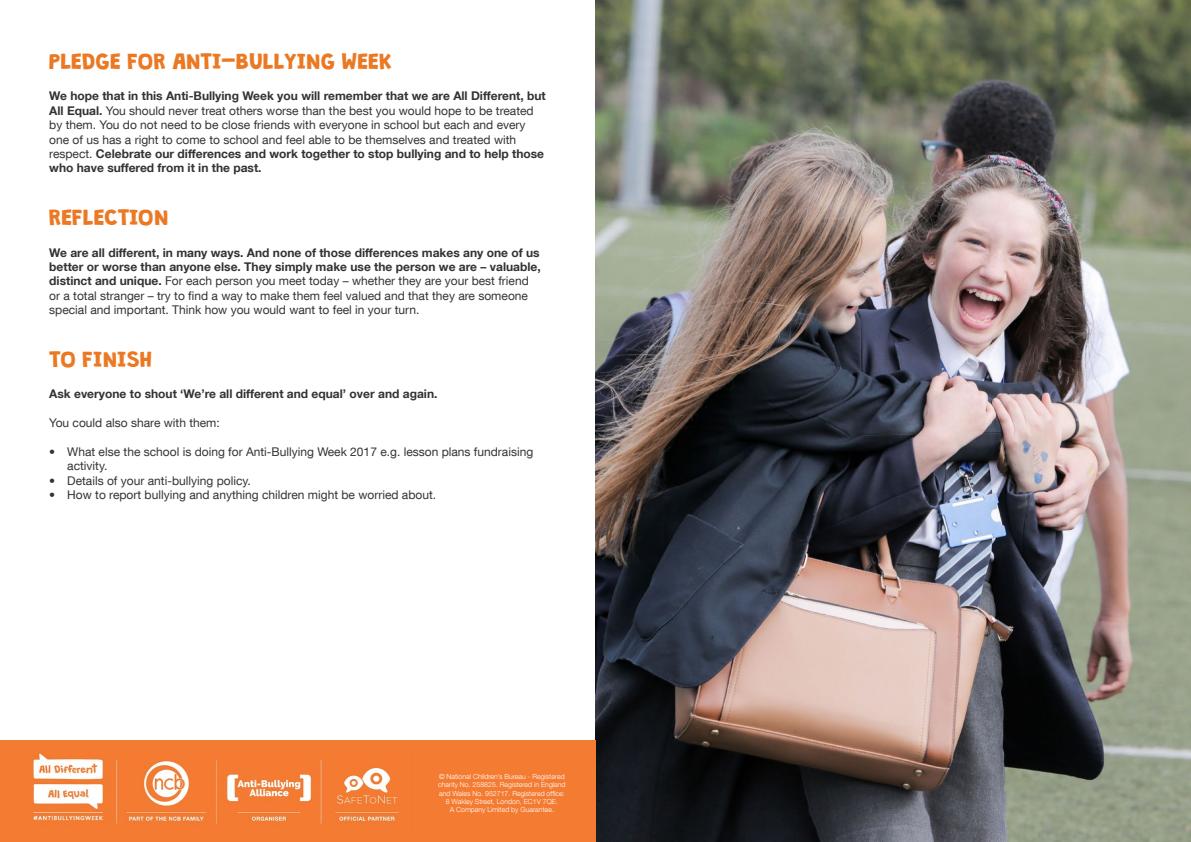
<style>
.page{position:relative;width:1191px;height:842px;background:#fff}
.page>*{position:absolute;margin:0;border:0;box-sizing:border-box;transform-origin:0 0}
.t1{font:20px "Grandstander Classic";color:#eb7924}
.t2{font:12px/14.4px "Helvetica Neue LT Com";color:#333}
.t3{font:700 12px "Helvetica Neue LT Com";color:#333}
.t4{font:300 7px/8.4px "Helvetica Neue LT Com";color:#fff;text-align:center}
.s1{font-weight:700}
</style>
<div class="page">
<img style="left:595px;top:0;width:596px;height:842px">
<div style="left:0;top:740px;width:595px;height:102px;background:#f47b32"></div>
<img style="left:32px;top:747px;width:367px;height:78px">
<h1 class="t1" style="left:49px;top:45px;width:344px">PLEDGE FOR ANTI-BULLYING WEEK</h1>
<p class="t2" style="left:49px;top:89px;width:498px"><span class="s1">We hope that in this Anti-Bullying Week you will remember that we are All Different, but All Equal.</span> You should never treat others worse than the best you would hope to be treated by them. You do not need to be close friends with everyone in school but each and every one of us has a right to come to school and feel able to be themselves and treated with respect. <span class="s1">Celebrate our differences and work together to stop bullying and to help those who have suffered from it in the past.</span></p>
<h1 class="t1" style="left:49px;top:201px;width:121px">REFLECTION</h1>
<p class="t2" style="left:49px;top:245px;width:493px"><span class="s1">We are all different, in many ways. And none of those differences makes any one of us better or worse than anyone else. They simply make use the person we are – valuable, distinct and unique.</span> For each person you meet today – whether they are your best friend or a total stranger – try to find a way to make them feel valued and that they are someone special and important. Think how you would want to feel in your turn.</p>
<h1 class="t1" style="left:49px;top:343px;width:105px">TO FINISH</h1>
<p class="t3" style="left:49px;top:386px;width:390px">Ask everyone to shout ‘We’re all different and equal’ over and again.</p>
<p class="t2" style="left:49px;top:415px;width:172px">You could also share with them:</p>
<p class="t2" style="left:67px;top:444px;width:467px;text-indent:-18px">• What else the school is doing for Anti-Bullying Week 2017 e.g. lesson plans fundraising activity.</p>
<p class="t2" style="left:49px;top:473px;width:203px">• Details of your anti-bullying policy.</p>
<p class="t2" style="left:49px;top:487px;width:388px">• How to report bullying and anything children might be worried about.</p>
<p class="t4" style="left:438px;top:772px;width:129px">© National Children’s Bureau - Registered charity No. 258825. Registered in England and Wales No. 952717. Registered office:<br>8 Wakley Street, London, EC1V 7QE.<br>A Company Limited by Guarantee.</p>
</div>
